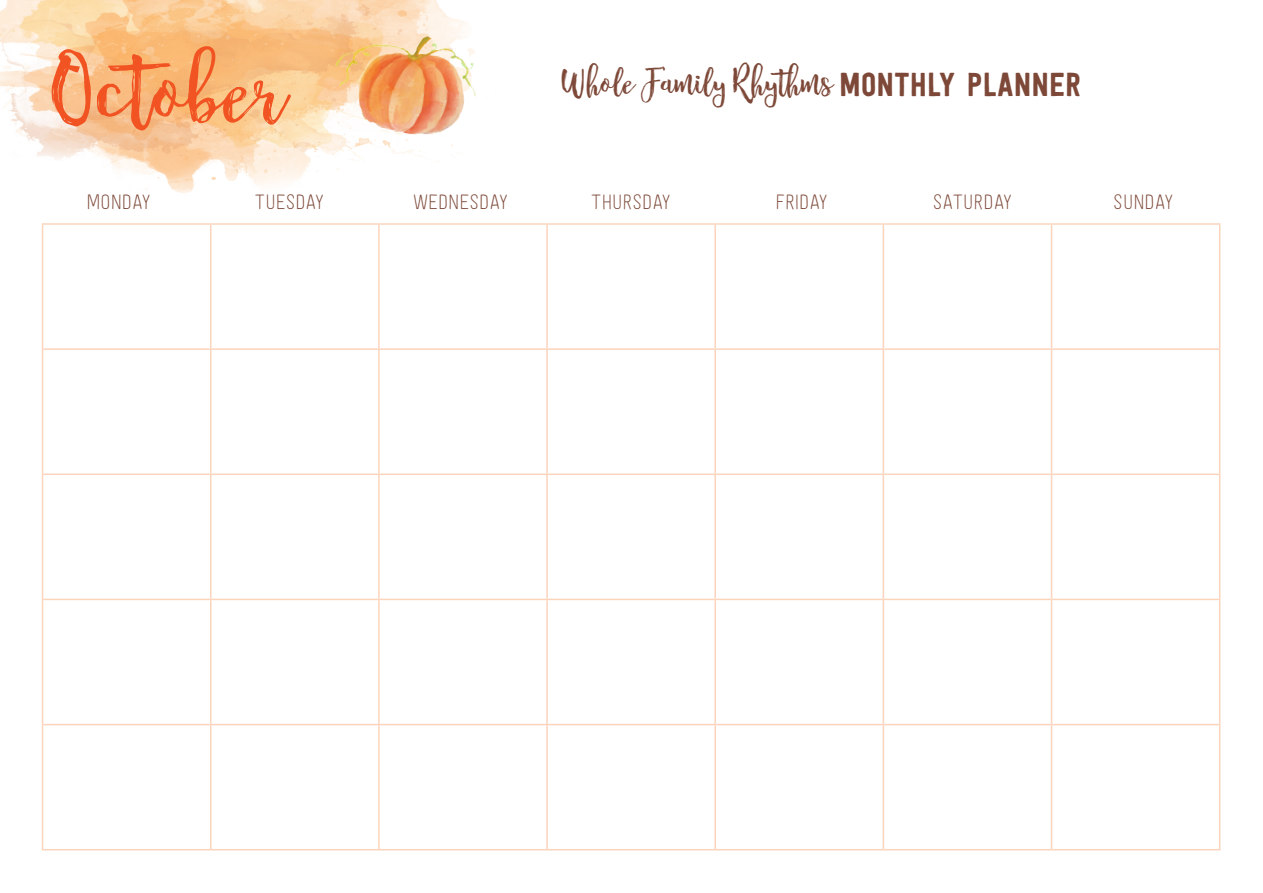
<style>
.page{position:relative;width:1263px;height:893px;background:#fff}
.page>*{position:absolute;margin:0;border:0;box-sizing:border-box;transform-origin:0 0}
.t1{font:90px "Fairytales Script";color:#f15422}
.t2{font:33px "Fairytales Script";color:#7d4838}
.t3{font:24px "Festivo Letters No.18";color:#7d4838}
.s1{font-family:"Festivo Letters No.1"}
</style>
<div class="page">
<img style="left:0;top:0;width:319px;height:193px">
<hr style="left:42px;top:223px;width:169px;height:2px;background:#fcd4bc">
<hr style="left:42px;top:225px;width:1px;height:123px;background:#fcd4bc">
<hr style="left:211px;top:223px;width:168px;height:2px;background:#fcd4bc">
<hr style="left:210px;top:225px;width:1px;height:123px;background:#fcd4bc">
<hr style="left:379px;top:223px;width:168px;height:2px;background:#fcd4bc">
<hr style="left:378px;top:225px;width:2px;height:123px;background:#fcd4bc">
<hr style="left:547px;top:223px;width:168px;height:2px;background:#fcd4bc">
<hr style="left:546px;top:225px;width:2px;height:123px;background:#fcd4bc">
<hr style="left:715px;top:223px;width:168px;height:2px;background:#fcd4bc">
<hr style="left:714px;top:225px;width:2px;height:123px;background:#fcd4bc">
<hr style="left:883px;top:223px;width:168px;height:2px;background:#fcd4bc">
<hr style="left:883px;top:225px;width:1px;height:123px;background:#fcd4bc">
<hr style="left:1051px;top:223px;width:169px;height:2px;background:#fcd4bc">
<hr style="left:1051px;top:225px;width:1px;height:123px;background:#fcd4bc">
<hr style="left:1219px;top:225px;width:1px;height:123px;background:#fcd4bc">
<hr style="left:42px;top:348px;width:169px;height:2px;background:#fcd4bc">
<hr style="left:42px;top:350px;width:1px;height:123px;background:#fcd4bc">
<hr style="left:211px;top:348px;width:168px;height:2px;background:#fcd4bc">
<hr style="left:210px;top:350px;width:1px;height:123px;background:#fcd4bc">
<hr style="left:379px;top:348px;width:168px;height:2px;background:#fcd4bc">
<hr style="left:378px;top:350px;width:2px;height:123px;background:#fcd4bc">
<hr style="left:547px;top:348px;width:168px;height:2px;background:#fcd4bc">
<hr style="left:546px;top:350px;width:2px;height:123px;background:#fcd4bc">
<hr style="left:715px;top:348px;width:168px;height:2px;background:#fcd4bc">
<hr style="left:714px;top:350px;width:2px;height:123px;background:#fcd4bc">
<hr style="left:883px;top:348px;width:168px;height:2px;background:#fcd4bc">
<hr style="left:883px;top:350px;width:1px;height:123px;background:#fcd4bc">
<hr style="left:1051px;top:348px;width:169px;height:2px;background:#fcd4bc">
<hr style="left:1051px;top:350px;width:1px;height:123px;background:#fcd4bc">
<hr style="left:1219px;top:350px;width:1px;height:123px;background:#fcd4bc">
<hr style="left:42px;top:473px;width:169px;height:2px;background:#fcd4bc">
<hr style="left:42px;top:475px;width:1px;height:124px;background:#fcd4bc">
<hr style="left:211px;top:473px;width:168px;height:2px;background:#fcd4bc">
<hr style="left:210px;top:475px;width:1px;height:124px;background:#fcd4bc">
<hr style="left:379px;top:473px;width:168px;height:2px;background:#fcd4bc">
<hr style="left:378px;top:475px;width:2px;height:124px;background:#fcd4bc">
<hr style="left:547px;top:473px;width:168px;height:2px;background:#fcd4bc">
<hr style="left:546px;top:475px;width:2px;height:124px;background:#fcd4bc">
<hr style="left:715px;top:473px;width:168px;height:2px;background:#fcd4bc">
<hr style="left:714px;top:475px;width:2px;height:124px;background:#fcd4bc">
<hr style="left:883px;top:473px;width:168px;height:2px;background:#fcd4bc">
<hr style="left:883px;top:475px;width:1px;height:124px;background:#fcd4bc">
<hr style="left:1051px;top:473px;width:169px;height:2px;background:#fcd4bc">
<hr style="left:1051px;top:475px;width:1px;height:124px;background:#fcd4bc">
<hr style="left:1219px;top:475px;width:1px;height:124px;background:#fcd4bc">
<hr style="left:42px;top:599px;width:169px;height:1px;background:#fcd4bc">
<hr style="left:42px;top:600px;width:1px;height:124px;background:#fcd4bc">
<hr style="left:211px;top:599px;width:168px;height:1px;background:#fcd4bc">
<hr style="left:210px;top:600px;width:1px;height:124px;background:#fcd4bc">
<hr style="left:379px;top:599px;width:168px;height:1px;background:#fcd4bc">
<hr style="left:378px;top:600px;width:2px;height:124px;background:#fcd4bc">
<hr style="left:547px;top:599px;width:168px;height:1px;background:#fcd4bc">
<hr style="left:546px;top:600px;width:2px;height:124px;background:#fcd4bc">
<hr style="left:715px;top:599px;width:168px;height:1px;background:#fcd4bc">
<hr style="left:714px;top:600px;width:2px;height:124px;background:#fcd4bc">
<hr style="left:883px;top:599px;width:168px;height:1px;background:#fcd4bc">
<hr style="left:883px;top:600px;width:1px;height:124px;background:#fcd4bc">
<hr style="left:1051px;top:599px;width:169px;height:1px;background:#fcd4bc">
<hr style="left:1051px;top:600px;width:1px;height:124px;background:#fcd4bc">
<hr style="left:1219px;top:600px;width:1px;height:124px;background:#fcd4bc">
<hr style="left:42px;top:724px;width:169px;height:1px;background:#fcd4bc">
<hr style="left:42px;top:725px;width:1px;height:124px;background:#fcd4bc">
<hr style="left:211px;top:724px;width:168px;height:1px;background:#fcd4bc">
<hr style="left:210px;top:725px;width:1px;height:124px;background:#fcd4bc">
<hr style="left:379px;top:724px;width:168px;height:1px;background:#fcd4bc">
<hr style="left:378px;top:725px;width:2px;height:124px;background:#fcd4bc">
<hr style="left:547px;top:724px;width:168px;height:1px;background:#fcd4bc">
<hr style="left:546px;top:725px;width:2px;height:124px;background:#fcd4bc">
<hr style="left:715px;top:724px;width:168px;height:1px;background:#fcd4bc">
<hr style="left:714px;top:725px;width:2px;height:124px;background:#fcd4bc">
<hr style="left:883px;top:724px;width:168px;height:1px;background:#fcd4bc">
<hr style="left:883px;top:725px;width:1px;height:124px;background:#fcd4bc">
<hr style="left:1051px;top:724px;width:169px;height:1px;background:#fcd4bc">
<hr style="left:1051px;top:725px;width:1px;height:124px;background:#fcd4bc">
<hr style="left:1219px;top:725px;width:1px;height:124px;background:#fcd4bc">
<hr style="left:42px;top:849px;width:169px;height:1px;background:#fcd4bc">
<hr style="left:211px;top:849px;width:168px;height:1px;background:#fcd4bc">
<hr style="left:379px;top:849px;width:168px;height:1px;background:#fcd4bc">
<hr style="left:547px;top:849px;width:168px;height:1px;background:#fcd4bc">
<hr style="left:715px;top:849px;width:168px;height:1px;background:#fcd4bc">
<hr style="left:883px;top:849px;width:168px;height:1px;background:#fcd4bc">
<hr style="left:1051px;top:849px;width:169px;height:1px;background:#fcd4bc">
<img style="left:319px;top:0;width:157px;height:169px">
<h1 class="t1" style="left:52px;top:36px;width:234px">October</h1>
<h2 class="t2" style="left:562px;top:62px;width:521px">Whole Family Rhythms <span class="s1">MONTHLY PLANNER</span></h2>
<p class="t3" style="left:86px;top:189px;width:66px">MONDAY</p>
<p class="t3" style="left:255px;top:189px;width:71px">TUESDAY</p>
<p class="t3" style="left:413px;top:189px;width:96px">WEDNESDAY</p>
<p class="t3" style="left:591px;top:189px;width:81px">THURSDAY</p>
<p class="t3" style="left:776px;top:189px;width:54px">FRIDAY</p>
<p class="t3" style="left:933px;top:189px;width:81px">SATURDAY</p>
<p class="t3" style="left:1113px;top:189px;width:61px">SUNDAY</p>
</div>
